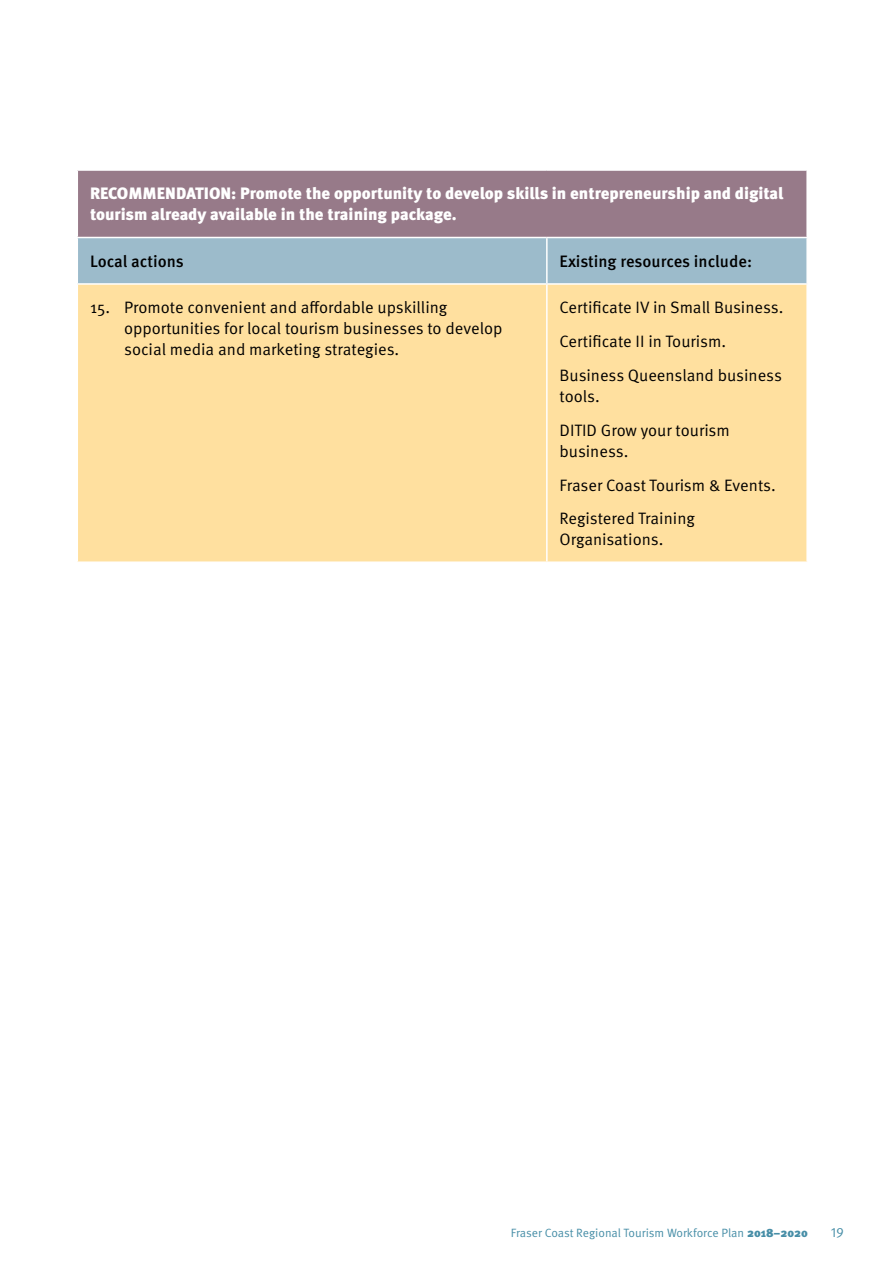
<style>
.page{position:relative;width:893px;height:1263px;background:#fff}
.page>*{position:absolute;margin:0;border:0;box-sizing:border-box;transform-origin:0 0}
.t1{font:16.5px/33.8px "Meta OT";color:#000}
.t2{font:900 16.5px/21px "Meta OT";color:#fff}
.t3{font:500 16.5px "Meta OT";color:#000}
.t4{font:13.5px "Meta OT";color:#478ea7}
.t5{font:12px "Meta OT";color:#478ea7}
.s1{font-weight:900}
</style>
<div class="page">
<div style="left:77px;top:170px;width:730px;height:67px;background:#977a89"></div>
<div style="left:78px;top:238px;width:728px;height:45px;background:#9cbbcb"></div>
<div style="left:78px;top:285px;width:728px;height:276px;background:#ffe09f"></div>
<hr style="left:77px;top:169px;width:470px;height:2px;background:#fff">
<hr style="left:77px;top:171px;width:1px;height:66px;background:#fff">
<hr style="left:547px;top:169px;width:261px;height:2px;background:#fff">
<hr style="left:806px;top:171px;width:2px;height:66px;background:#fff">
<hr style="left:546px;top:238px;width:2px;height:45px;background:#fff">
<hr style="left:546px;top:285px;width:2px;height:276px;background:#fff">
<p class="t2" style="left:90px;top:184px;width:695px">RECOMMENDATION: Promote the opportunity to develop skills in entrepreneurship and digital tourism already available in the training package.</p>
<p class="t3" style="left:90px;top:251px;width:95px">Local actions</p>
<p class="t3" style="left:560px;top:251px;width:194px">Existing resources include:</p>
<p class="t1" style="left:124px;top:297px;width:380px;line-height:21px;text-indent:-34px">15. Promote convenient and affordable upskilling opportunities for local tourism businesses to develop social media and marketing strategies.</p>
<p class="t1" style="left:560px;top:291px;width:225px">Certificate IV in Small Business.<br>Certificate II in Tourism.<br>Business Queensland business</p>
<p class="t1" style="left:560px;top:380px;width:172px">tools.<br>DITID Grow your tourism</p>
<p class="t1" style="left:560px;top:434px;width:218px">business.<br>Fraser Coast Tourism &amp; Events.<br>Registered Training</p>
<p class="t1" style="left:560px;top:523px;width:105px">Organisations.</p>
<p class="t5" style="left:511px;top:1225px;width:299px">Fraser Coast Regional Tourism Workforce Plan <span class="s1">2018–2020</span></p>
<p class="t4" style="left:831px;top:1224px;width:15px">19</p>
</div>
